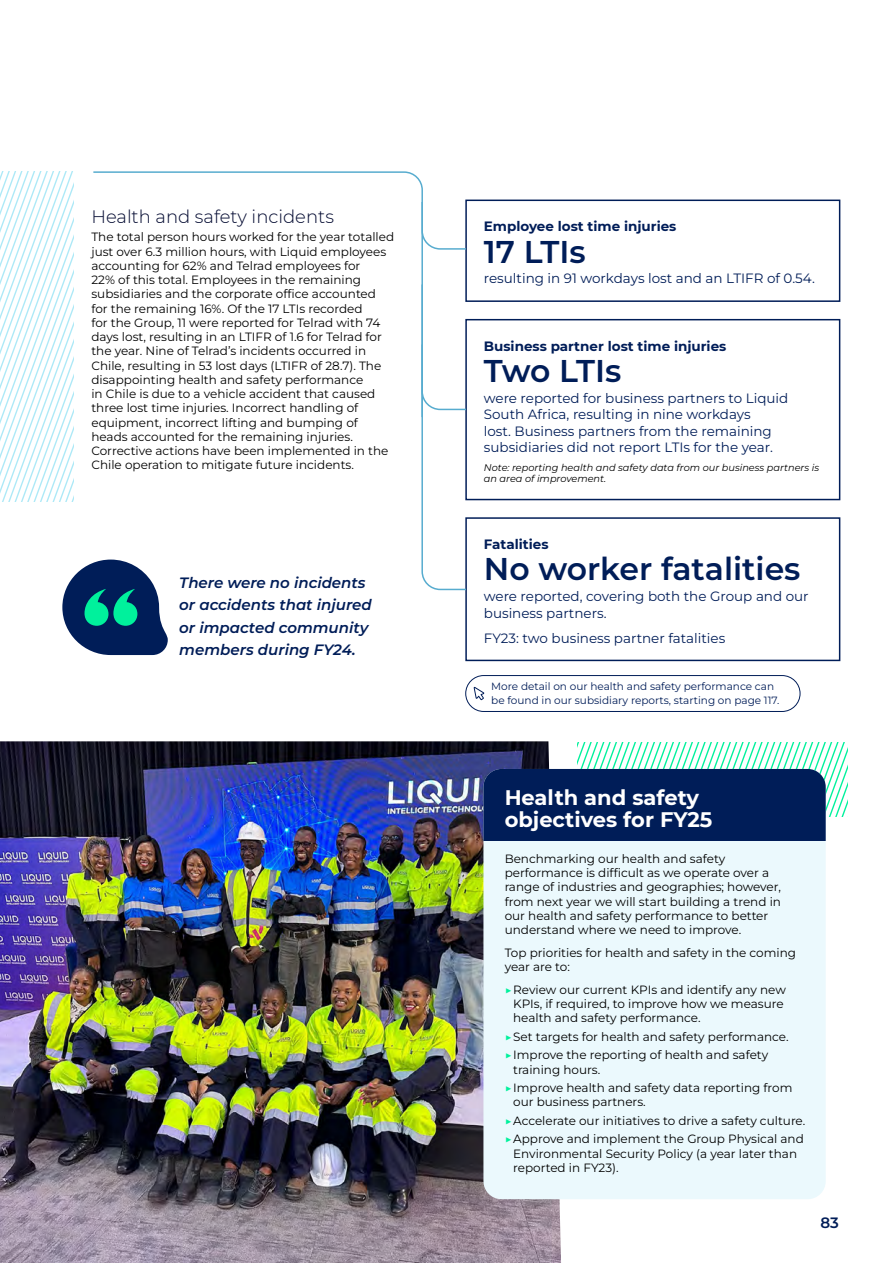
<style>
.page{position:relative;width:893px;height:1263px;background:#fff}
.page>*{position:absolute;margin:0;border:0;box-sizing:border-box;transform-origin:0 0}
.t1{font:600 31.5px "Montserrat";color:#001d58}
.t2{font:700 21px/22.5px "Montserrat";color:#fff}
.t3{font:300 18px "Montserrat";color:#00082f}
.t4{font:italic 600 15px/22.5px "Montserrat";color:#001d58}
.t5{font:600 15px "Montserrat";color:#001d58}
.t6{font:13.5px/16.5px "Montserrat";color:#001d58}
.t7{font:700 13.5px "Montserrat";color:#001d58}
.t8{font:12px/14.2px "Montserrat";color:#000}
.t9{font:10.5px/13.5px "Montserrat";color:#001d58}
.t10{font:italic 9.75px/10.5px "Montserrat";color:#000}
.s1{color:#00f19c}
</style>
<div class="page">
<img style="left:0;top:741px;width:561px;height:522px">
<div style="left:465px;top:675px;width:335px;height:37px;border:1px solid #001d58;border-radius:18px"></div>
<svg style="left:473px;top:686px;width:11px;height:15px"></svg>
<div style="left:465px;top:200px;width:375px;height:102px;border:2px solid #001d58"></div>
<div style="left:465px;top:319px;width:375px;height:181px;border:2px solid #001d58"></div>
<div style="left:465px;top:517px;width:375px;height:144px;border:2px solid #001d58"></div>
<svg style="left:577px;top:743px;width:271px;height:73px"></svg>
<div style="left:483px;top:769px;width:343px;height:430px;background:#ebf9fd;border-radius:18px"></div>
<div style="left:483px;top:769px;width:343px;height:71px;background:#001d58"></div>
<svg style="left:424px;top:200px;width:43px;height:50px"></svg>
<svg style="left:421px;top:283px;width:46px;height:308px"></svg>
<svg style="left:93px;top:171px;width:331px;height:248px"></svg>
<svg style="left:0;top:172px;width:74px;height:330px"></svg>
<svg style="left:62px;top:559px;width:106px;height:96px"></svg>
<h3 class="t3" style="left:91px;top:204px;width:244px">Health and safety incidents</h3>
<p class="t8" style="left:91px;top:229px;width:304px">The total person hours worked for the year totalled just over 6.3 million hours, with Liquid employees accounting for 62% and Telrad employees for<br>22% of this total. Employees in the remaining subsidiaries and the corporate office accounted for the remaining 16%. Of the 17 LTIs recorded<br>for the Group, 11 were reported for Telrad with 74 days lost, resulting in an LTIFR of 1.6 for Telrad for the year. Nine of Telrad’s incidents occurred in Chile, resulting in 53 lost days (LTIFR of 28.7). The disappointing health and safety performance<br>in Chile is due to a vehicle accident that caused three lost time injuries. Incorrect handling of equipment, incorrect lifting and bumping of heads accounted for the remaining injuries.<br>Corrective actions have been implemented in the Chile operation to mitigate future incidents.</p>
<p class="t4" style="left:179px;top:570px;width:194px">There were no incidents or accidents that injured or impacted community members during FY24.</p>
<p class="t7" style="left:484px;top:217px;width:194px">Employee lost time injuries</p>
<h1 class="t1" style="left:484px;top:229px;width:103px">17 LTIs</h1>
<p class="t6" style="left:484px;top:270px;width:333px">resulting in 91 workdays lost and an LTIFR of 0.54.</p>
<p class="t7" style="left:484px;top:336px;width:244px">Business partner lost time injuries</p>
<h1 class="t1" style="left:484px;top:348px;width:139px">Two LTIs</h1>
<p class="t6" style="left:484px;top:389px;width:306px">were reported for business partners to Liquid South Africa, resulting in nine workdays<br>lost. Business partners from the remaining subsidiaries did not report LTIs for the year.</p>
<p class="t10" style="left:484px;top:462px;width:337px">Note: reporting health and safety data from our business partners is an area of improvement.</p>
<p class="t7" style="left:484px;top:534px;width:66px">Fatalities</p>
<h1 class="t1" style="left:484px;top:547px;width:318px">No worker fatalities</h1>
<p class="t6" style="left:484px;top:588px;width:326px">were reported, covering both the Group and our business partners.</p>
<p class="t6" style="left:484px;top:629px;width:243px">FY23: two business partner fatalities</p>
<p class="t9" style="left:491px;top:679px;width:290px">More detail on our health and safety performance can be found in our subsidiary reports, starting on page 117.</p>
<h2 class="t2" style="left:505px;top:785px;width:209px">Health and safety objectives for FY25</h2>
<p class="t8" style="left:505px;top:851px;width:278px">Benchmarking our health and safety performance is difficult as we operate over a range of industries and geographies; however, from next year we will start building a trend in our health and safety performance to better understand where we need to improve.</p>
<p class="t8" style="left:505px;top:945px;width:293px">Top priorities for health and safety in the coming year are to:</p>
<p class="t8" style="left:513px;top:982px;width:274px;text-indent:-9px"><span class="s1">▶</span>Review our current KPIs and identify any new<br>KPIs, if required, to improve how we measure health and safety performance.</p>
<p class="t8" style="left:505px;top:1027px;width:285px;line-height:18.5px"><span class="s1">▶</span>Set targets for health and safety performance. <span class="s1">▶</span>Improve the reporting of health and safety</p>
<p class="t8" style="left:505px;top:1060px;width:289px;line-height:18.5px;text-indent:9px">training hours.<br><span class="s1">▶</span>Improve health and safety data reporting from</p>
<p class="t8" style="left:505px;top:1092px;width:302px;line-height:18.5px;text-indent:9px">our business partners.<br><span class="s1">▶</span>Accelerate our initiatives to drive a safety culture. <span class="s1">▶</span>Approve and implement the Group Physical and</p>
<p class="t8" style="left:513px;top:1146px;width:285px">Environmental Security Policy (a year later than reported in FY23).</p>
<p class="t5" style="left:820px;top:1211px;width:20px">83</p>
</div>
